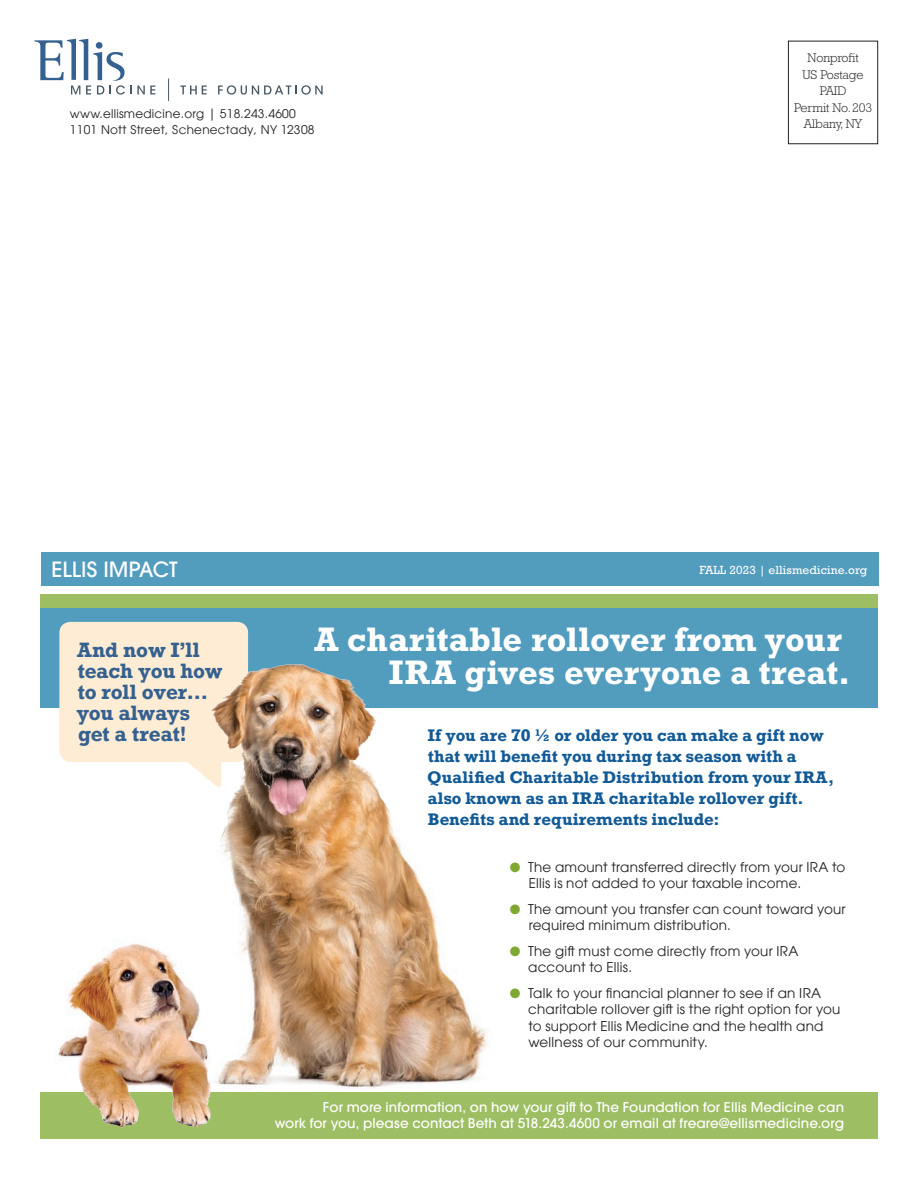
<style>
.page{position:relative;width:918px;height:1188px;background:#fff}
.page>*{position:absolute;margin:0;border:0;box-sizing:border-box;transform-origin:0 0}
._1_Body{font:700 34.5px/33px "Rockwell Std";letter-spacing:.005em;color:#fff;text-align:right}
._1_Body-2{font:500 21px "ITC Avant Garde Pro";color:#fff}
._1_Body-3{font:700 19.5px/21px "Rockwell";letter-spacing:-.015em;color:#356190}
._1_Body-4{font:700 15.75px/21px "Rockwell";color:#125a96}
._1_Body-5{font:13.5px/16.5px "ITC Avant Garde Pro";letter-spacing:.015em;color:#231f20}
._1_Body-6{font:500 13.5px/16.5px "ITC Avant Garde Pro";letter-spacing:.005em;color:#fff;text-align:right}
.t1{font:300 12.75px/16.5px "Rockwell Std";letter-spacing:-.01em;color:#231f20;text-align:center}
.t2{font:12px "ITC Avant Garde Pro";letter-spacing:.02em;color:#231f20}
.t3{font:12px "Rockwell Std";letter-spacing:.01em;color:#fff}
.s1{color:#7ea831}
</style>
<div class="page">
<div style="left:40px;top:607px;width:838px;height:100px;background:#529cbe"></div>
<div style="left:40px;top:594px;width:838px;height:13px;background:#9ebe64"></div>
<div style="left:40px;top:1092px;width:838px;height:46px;background:#9ebe64"></div>
<div style="left:59px;top:622px;width:189px;height:140px;background:#feedd4"></div>
<img style="left:171px;top:636px;width:345px;height:453px">
<img style="left:40px;top:926px;width:315px;height:213px">
<svg style="left:168px;top:79px;width:1px;height:22px"></svg>
<svg style="left:34px;top:39px;width:91px;height:56px"></svg>
<svg style="left:131px;top:85px;width:24px;height:9px"></svg>
<svg style="left:180px;top:85px;width:27px;height:9px"></svg>
<svg style="left:218px;top:85px;width:105px;height:10px"></svg>
<div style="left:788px;top:41px;width:90px;height:103px;border:1px solid #231f20"></div>
<div style="left:41px;top:553px;width:837px;height:33px;background:#529cbe"></div>
<p class="t2" style="left:70px;top:106px;width:227px">www.ellismedicine.org | 518.243.4600</p>
<p class="t2" style="left:70px;top:122px;width:246px">1101 Nott Street, Schenectady, NY 12308</p>
<p class="t1" style="left:794px;top:50px;width:80px">Nonprofit<br>US Postage<br>PAID<br>Permit No.203<br>Albany, NY</p>
<p class="_1_Body-2" style="left:52px;top:556px;width:128px">ELLIS IMPACT</p>
<p class="t3" style="left:699px;top:563px;width:170px">FALL 2023 | ellismedicine.org</p>
<p class="_1_Body-3" style="left:76px;top:639px;width:148px">And now I’ll teach you how to roll over… you always get a treat!</p>
<p class="_1_Body" style="left:314px;top:623px;width:538px">A charitable rollover from your<br>IRA gives everyone a treat.</p>
<p class="_1_Body-4" style="left:427px;top:724px;width:409px">If you are 70 ½ or older you can make a gift now that will benefit you during tax season with a Qualified Charitable Distribution from your IRA, also known as an IRA charitable rollover gift.<br>Benefits and requirements include:</p>
<p class="_1_Body-5" style="left:529px;top:858px;width:318px;text-indent:-19px"><span class="s1">●</span> The amount transferred directly from your IRA to<br>Ellis is not added to your taxable income.</p>
<p class="_1_Body-5" style="left:529px;top:900px;width:318px;text-indent:-19px"><span class="s1">●</span> The amount you transfer can count toward your required minimum distribution.</p>
<p class="_1_Body-5" style="left:528px;top:942px;width:272px;text-indent:-18px"><span class="s1">●</span> The gift must come directly from your IRA account to Ellis.</p>
<p class="_1_Body-5" style="left:528px;top:984px;width:314px;text-indent:-18px"><span class="s1">●</span> Talk to your financial planner to see if an IRA charitable rollover gift is the right option for you to support Ellis Medicine and the health and wellness of our community.</p>
<p class="_1_Body-6" style="left:275px;top:1098px;width:571px">For more information, on how your gift to The Foundation for Ellis Medicine can<br>work for you, please contact Beth at 518.243.4600 or email at freare@ellismedicine.org</p>
</div>
